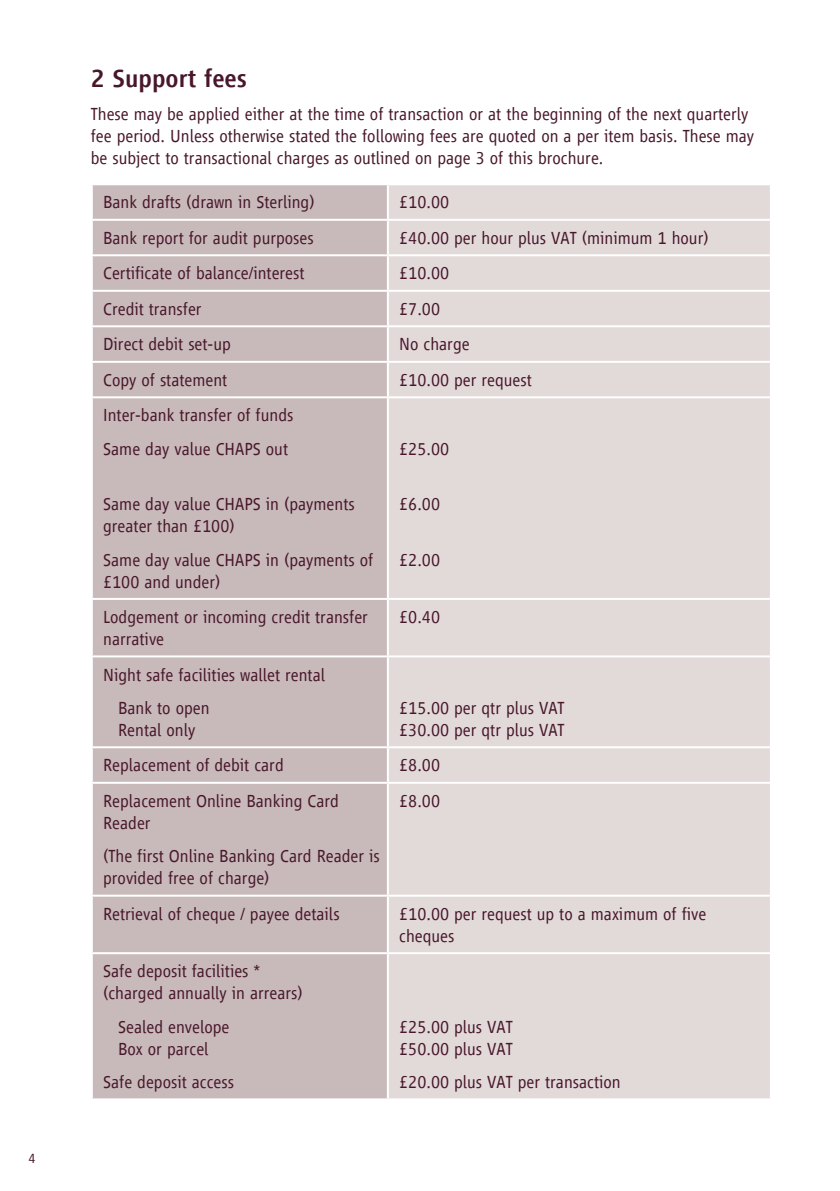
<style>
.page{position:relative;width:840px;height:1191px;background:#fff}
.page>*{position:absolute;margin:0;border:0;box-sizing:border-box;transform-origin:0 0}
.Body_Text_No_Indent{font:500 26px "Vialog LT Com";color:#48172b}
.Body_Text_No_Indent-2{font:300 18px/22px "Vialog LT Com";color:#48172b}
.t1{font:300 14px "Vialog LT Com";color:#48172b}
</style>
<div class="page">
<div style="left:93px;top:185px;width:293px;height:913px;background:#c8b9ba"></div>
<div style="left:388px;top:185px;width:381px;height:913px;background:#e2d9d9"></div>
<hr style="left:91px;top:219px;width:296px;height:2px;background:#fff">
<hr style="left:387px;top:219px;width:384px;height:2px;background:#fff">
<hr style="left:91px;top:254px;width:296px;height:2px;background:#fff">
<hr style="left:387px;top:254px;width:384px;height:2px;background:#fff">
<hr style="left:91px;top:290px;width:296px;height:2px;background:#fff">
<hr style="left:387px;top:290px;width:384px;height:2px;background:#fff">
<hr style="left:91px;top:325px;width:296px;height:2px;background:#fff">
<hr style="left:387px;top:325px;width:384px;height:2px;background:#fff">
<hr style="left:91px;top:361px;width:296px;height:2px;background:#fff">
<hr style="left:387px;top:361px;width:384px;height:2px;background:#fff">
<hr style="left:91px;top:396px;width:296px;height:2px;background:#fff">
<hr style="left:387px;top:396px;width:384px;height:2px;background:#fff">
<hr style="left:91px;top:598px;width:296px;height:2px;background:#fff">
<hr style="left:387px;top:598px;width:384px;height:2px;background:#fff">
<hr style="left:91px;top:655px;width:296px;height:2px;background:#fff">
<hr style="left:387px;top:655px;width:384px;height:2px;background:#fff">
<hr style="left:91px;top:746px;width:296px;height:2px;background:#fff">
<hr style="left:387px;top:746px;width:384px;height:2px;background:#fff">
<hr style="left:91px;top:782px;width:296px;height:2px;background:#fff">
<hr style="left:387px;top:782px;width:384px;height:2px;background:#fff">
<hr style="left:91px;top:894px;width:296px;height:2px;background:#fff">
<hr style="left:387px;top:894px;width:384px;height:2px;background:#fff">
<hr style="left:91px;top:952px;width:296px;height:2px;background:#fff">
<hr style="left:387px;top:952px;width:384px;height:2px;background:#fff">
<p class="t1" style="left:28px;top:1150px;width:9px">4</p>
<p class="Body_Text_No_Indent" style="left:91px;top:64px;width:157px">2 Support fees</p>
<p class="Body_Text_No_Indent-2" style="left:91px;top:103px;width:664px">These may be applied either at the time of transaction or at the beginning of the next quarterly fee period. Unless otherwise stated the following fees are quoted on a per item basis. These may be subject to transactional charges as outlined on page 3 of this brochure.</p>
<p class="Body_Text_No_Indent-2" style="left:103px;top:191px;width:213px">Bank drafts (drawn in Sterling)</p>
<p class="Body_Text_No_Indent-2" style="left:399px;top:191px;width:51px">£10.00</p>
<p class="Body_Text_No_Indent-2" style="left:103px;top:227px;width:212px">Bank report for audit purposes</p>
<p class="Body_Text_No_Indent-2" style="left:399px;top:227px;width:311px">£40.00 per hour plus VAT (minimum 1 hour)</p>
<p class="Body_Text_No_Indent-2" style="left:103px;top:262px;width:203px">Certificate of balance/interest</p>
<p class="Body_Text_No_Indent-2" style="left:399px;top:262px;width:51px">£10.00</p>
<p class="Body_Text_No_Indent-2" style="left:103px;top:298px;width:100px">Credit transfer</p>
<p class="Body_Text_No_Indent-2" style="left:399px;top:298px;width:42px">£7.00</p>
<p class="Body_Text_No_Indent-2" style="left:103px;top:333px;width:129px">Direct debit set-up</p>
<p class="Body_Text_No_Indent-2" style="left:399px;top:333px;width:72px">No charge</p>
<p class="Body_Text_No_Indent-2" style="left:103px;top:369px;width:126px">Copy of statement</p>
<p class="Body_Text_No_Indent-2" style="left:399px;top:369px;width:134px">£10.00 per request</p>
<p class="Body_Text_No_Indent-2" style="left:103px;top:404px;width:192px">Inter-bank transfer of funds</p>
<p class="Body_Text_No_Indent-2" style="left:103px;top:438px;width:186px">Same day value CHAPS out</p>
<p class="Body_Text_No_Indent-2" style="left:103px;top:493px;width:253px">Same day value CHAPS in (payments greater than £100)</p>
<p class="Body_Text_No_Indent-2" style="left:103px;top:548px;width:271px">Same day value CHAPS in (payments of £100 and under)</p>
<p class="Body_Text_No_Indent-2" style="left:399px;top:438px;width:51px">£25.00</p>
<p class="Body_Text_No_Indent-2" style="left:399px;top:493px;width:42px">£6.00</p>
<p class="Body_Text_No_Indent-2" style="left:399px;top:548px;width:42px">£2.00</p>
<p class="Body_Text_No_Indent-2" style="left:103px;top:606px;width:266px">Lodgement or incoming credit transfer narrative</p>
<p class="Body_Text_No_Indent-2" style="left:399px;top:606px;width:42px">£0.40</p>
<p class="Body_Text_No_Indent-2" style="left:103px;top:663px;width:223px">Night safe facilities wallet rental</p>
<p class="Body_Text_No_Indent-2" style="left:118px;top:697px;width:93px">Bank to open<br>Rental only</p>
<p class="Body_Text_No_Indent-2" style="left:399px;top:697px;width:167px">£15.00 per qtr plus VAT £30.00 per qtr plus VAT</p>
<p class="Body_Text_No_Indent-2" style="left:103px;top:754px;width:182px">Replacement of debit card</p>
<p class="Body_Text_No_Indent-2" style="left:399px;top:754px;width:42px">£8.00</p>
<p class="Body_Text_No_Indent-2" style="left:103px;top:790px;width:237px">Replacement Online Banking Card<br>Reader</p>
<p class="Body_Text_No_Indent-2" style="left:103px;top:845px;width:278px">(The first Online Banking Card Reader is provided free of charge)</p>
<p class="Body_Text_No_Indent-2" style="left:399px;top:790px;width:42px">£8.00</p>
<p class="Body_Text_No_Indent-2" style="left:103px;top:903px;width:238px">Retrieval of cheque / payee details</p>
<p class="Body_Text_No_Indent-2" style="left:399px;top:903px;width:308px">£10.00 per request up to a maximum of five cheques</p>
<p class="Body_Text_No_Indent-2" style="left:103px;top:960px;width:201px">Safe deposit facilities * (charged annually in arrears)</p>
<p class="Body_Text_No_Indent-2" style="left:118px;top:1015px;width:113px">Sealed envelope<br>Box or parcel</p>
<p class="Body_Text_No_Indent-2" style="left:103px;top:1071px;width:132px">Safe deposit access</p>
<p class="Body_Text_No_Indent-2" style="left:399px;top:1015px;width:115px">£25.00 plus VAT £50.00 plus VAT</p>
<p class="Body_Text_No_Indent-2" style="left:399px;top:1071px;width:223px">£20.00 plus VAT per transaction</p>
</div>
